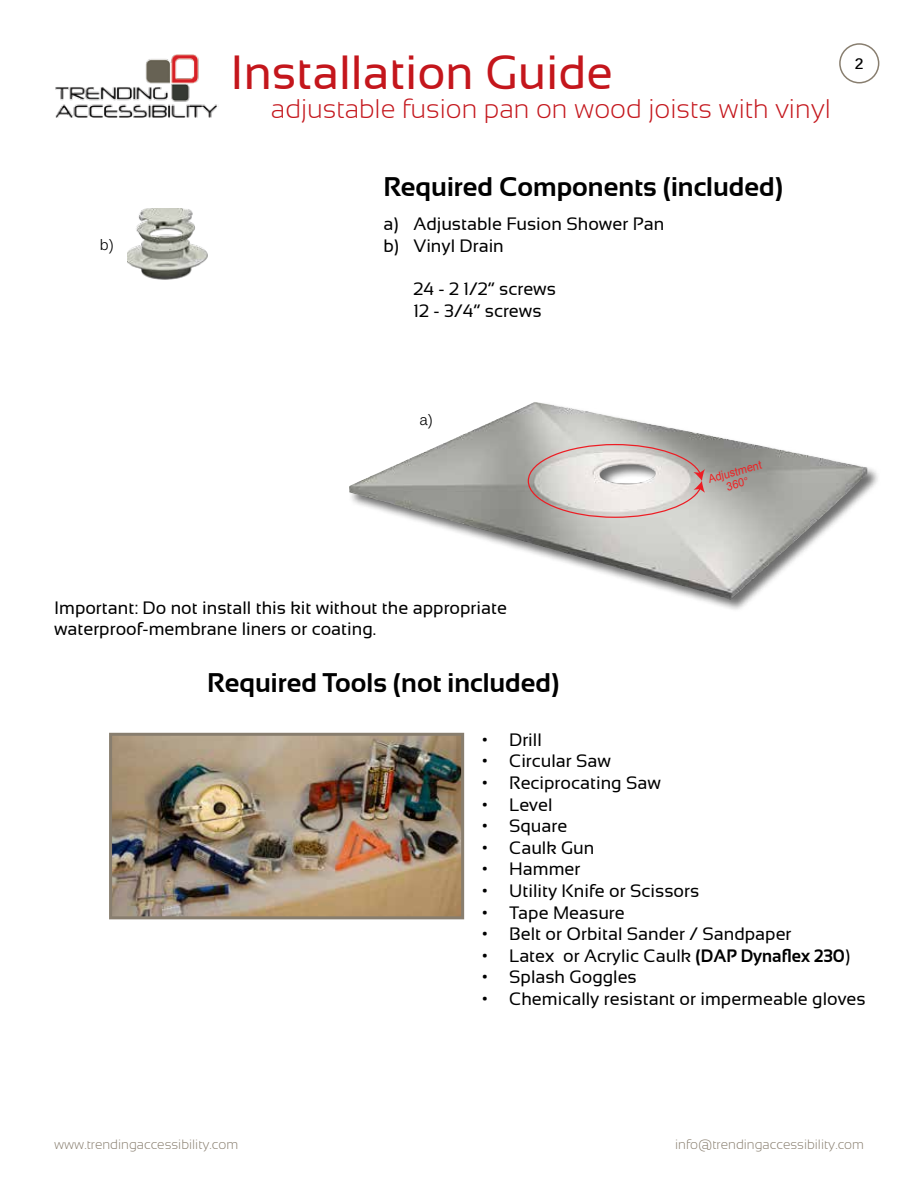
<style>
.page{position:relative;width:918px;height:1188px;background:#fff}
.page>*{position:absolute;margin:0;border:0;box-sizing:border-box;transform-origin:0 0}
.t1{font:48px "Sansation";color:#c4161c}
.t2{font:700 27px "Sansation";color:#000}
.t3{font:300 27px "Sansation";color:#c4161c}
.t4{font:18px/21.6px "Sansation";color:#000}
.t5{font:15px "Kalinga";color:#000;scale:.95 1}
.t6{font:700 15px "Kalinga";color:#000}
.t7{font:300 13.5px "Sansation";color:#887e6f}
.t8{font:11.4px/12.1px "Arial";color:#ed2224;text-align:center;scale:.96 1}
.s1{font-weight:700}
</style>
<div class="page">
<img style="left:55px;top:54px;width:163px;height:63px">
<div style="left:839px;top:43px;width:40px;height:40px;border:2px solid #887e6f;border-radius:50%"></div>
<img style="left:113px;top:737px;width:347px;height:178px">
<div style="left:109px;top:733px;width:355px;height:186px;border:3px solid #887e6f"></div>
<img style="left:349px;top:402px;width:519px;height:198px">
<svg style="left:527px;top:443px;width:178px;height:76px;background:#d2c8c4"></svg>
<img style="left:128px;top:208px;width:80px;height:72px">
<p class="t5" style="left:100px;top:235px;width:16px">b)</p>
<h1 class="t1" style="left:230px;top:46px;width:384px">Installation Guide</h1>
<h2 class="t3" style="left:271px;top:94px;width:562px">adjustable fusion pan on wood joists with vinyl</h2>
<h2 class="t2" style="left:383px;top:172px;width:401px">Required Components (included)</h2>
<p class="t4" style="left:383px;top:213px;width:282px">a) Adjustable Fusion Shower Pan b) Vinyl Drain</p>
<p class="t4" style="left:413px;top:278px;width:144px">24 - 2 1/2” screws<br>12 - 3/4” screws</p>
<p class="t6" style="left:855px;top:54px;width:10px">2</p>
<p class="t5" style="left:419px;top:410px;width:16px">a)</p>
<p class="t8" style="left:707px;top:474px;width:59px;rotate:-16deg">Adjustment<br>360°</p>
<p class="t4" style="left:54px;top:597px;width:455px">Important: Do not install this kit without the appropriate waterproof‐membrane liners or coating.</p>
<h2 class="t2" style="left:207px;top:668px;width:354px">Required Tools (not included)</h2>
<p class="t4" style="left:482px;top:729px;width:61px">• Drill</p>
<p class="t4" style="left:482px;top:750px;width:130px">• Circular Saw</p>
<p class="t4" style="left:482px;top:772px;width:180px">• Reciprocating Saw</p>
<p class="t4" style="left:482px;top:794px;width:72px">• Level</p>
<p class="t4" style="left:482px;top:815px;width:87px">• Square</p>
<p class="t4" style="left:482px;top:837px;width:114px">• Caulk Gun</p>
<p class="t4" style="left:482px;top:858px;width:100px">• Hammer</p>
<p class="t4" style="left:482px;top:880px;width:219px">• Utility Knife or Scissors</p>
<p class="t4" style="left:482px;top:902px;width:144px">• Tape Measure</p>
<p class="t4" style="left:482px;top:923px;width:311px">• Belt or Orbital Sander / Sandpaper</p>
<p class="t4" style="left:482px;top:945px;width:369px">• Latex or Acrylic Caulk <span class="s1">(DAP Dynaflex 230</span>)</p>
<p class="t4" style="left:482px;top:966px;width:156px">• Splash Goggles</p>
<p class="t4" style="left:482px;top:988px;width:385px">• Chemically resistant or impermeable gloves</p>
<p class="t7" style="left:54px;top:1137px;width:186px">www.trendingaccessibility.com</p>
<p class="t7" style="left:675px;top:1137px;width:190px">info@trendingaccessibility.com</p>
</div>
